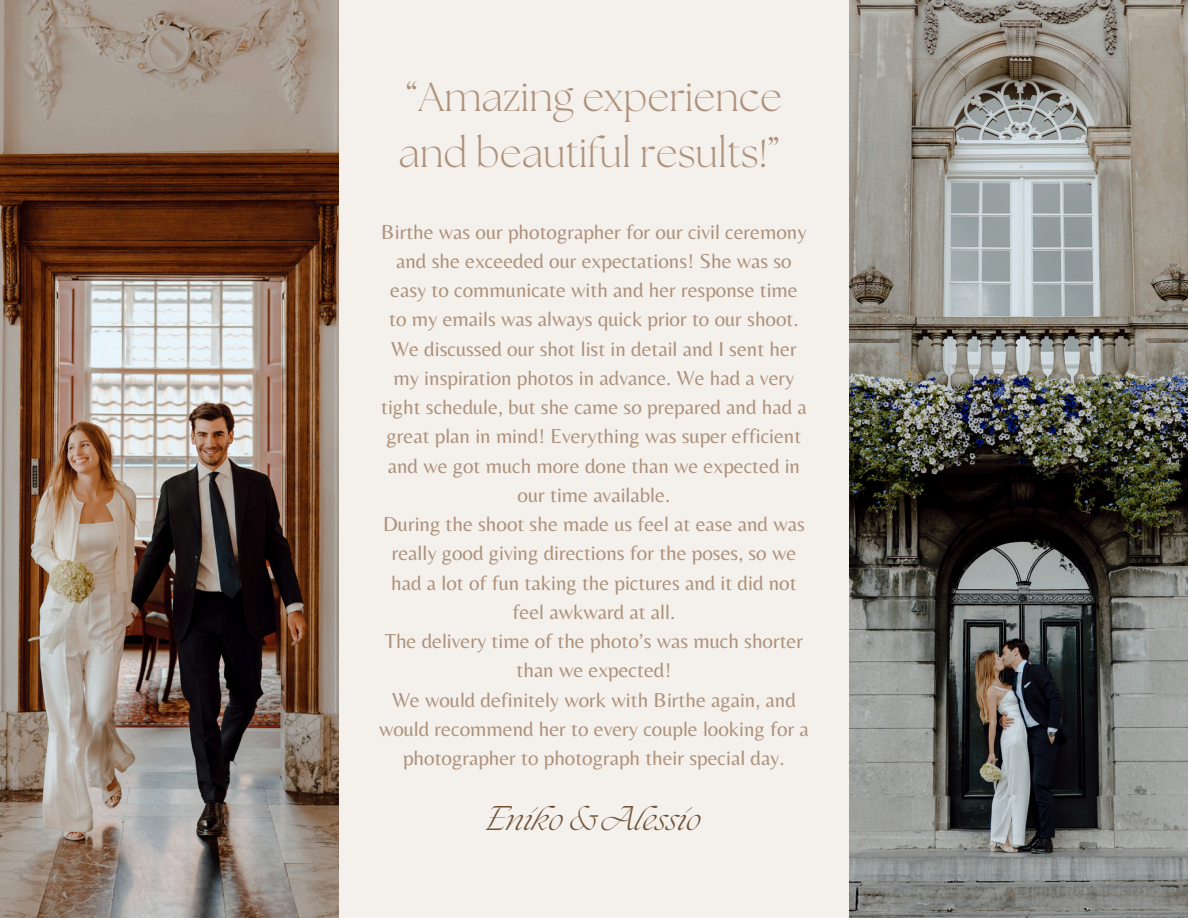
<style>
.page{position:relative;width:1188px;height:918px;background:#f4f0ec}
.page>*{position:absolute;margin:0;border:0;box-sizing:border-box;transform-origin:0 0}
.t1{font:300 40.5px/56.2px "The Seasons";color:#ad917b}
.t2{font:italic 300 30px "The Seasons";color:#6f5034}
.t3{font:21px/29.2px "Belleza";color:#ad917b;text-align:center}
</style>
<div class="page">
<img style="left:0;top:0;width:339px;height:918px">
<img style="left:850px;top:0;width:338px;height:918px">
<p class="t1" style="left:399px;top:72px;width:385px">“Amazing experience and beautiful results!”</p>
<p class="t3" style="left:381px;top:217px;width:427px">Birthe was our photographer for our civil ceremony and she exceeded our expectations! She was so easy to communicate with and her response time to my emails was always quick prior to our shoot.<br>We discussed our shot list in detail and I sent her my inspiration photos in advance. We had a very tight schedule, but she came so prepared and had a great plan in mind! Everything was super efficient and we got much more done than we expected in our time available.</p>
<p class="t3" style="left:383px;top:509px;width:423px">During the shoot she made us feel at ease and was really good giving directions for the poses, so we had a lot of fun taking the pictures and it did not feel awkward at all.</p>
<p class="t3" style="left:385px;top:626px;width:420px">The delivery time of the photo’s was much shorter than we expected!</p>
<h2 class="t3" style="left:379px;top:685px;width:431px">We would definitely work with Birthe again, and would recommend her to every couple looking for a photographer to photograph their special day.</h2>
<p class="t2" style="left:487px;top:806px;width:216px">Eniko &amp; Alessio</p>
</div>
